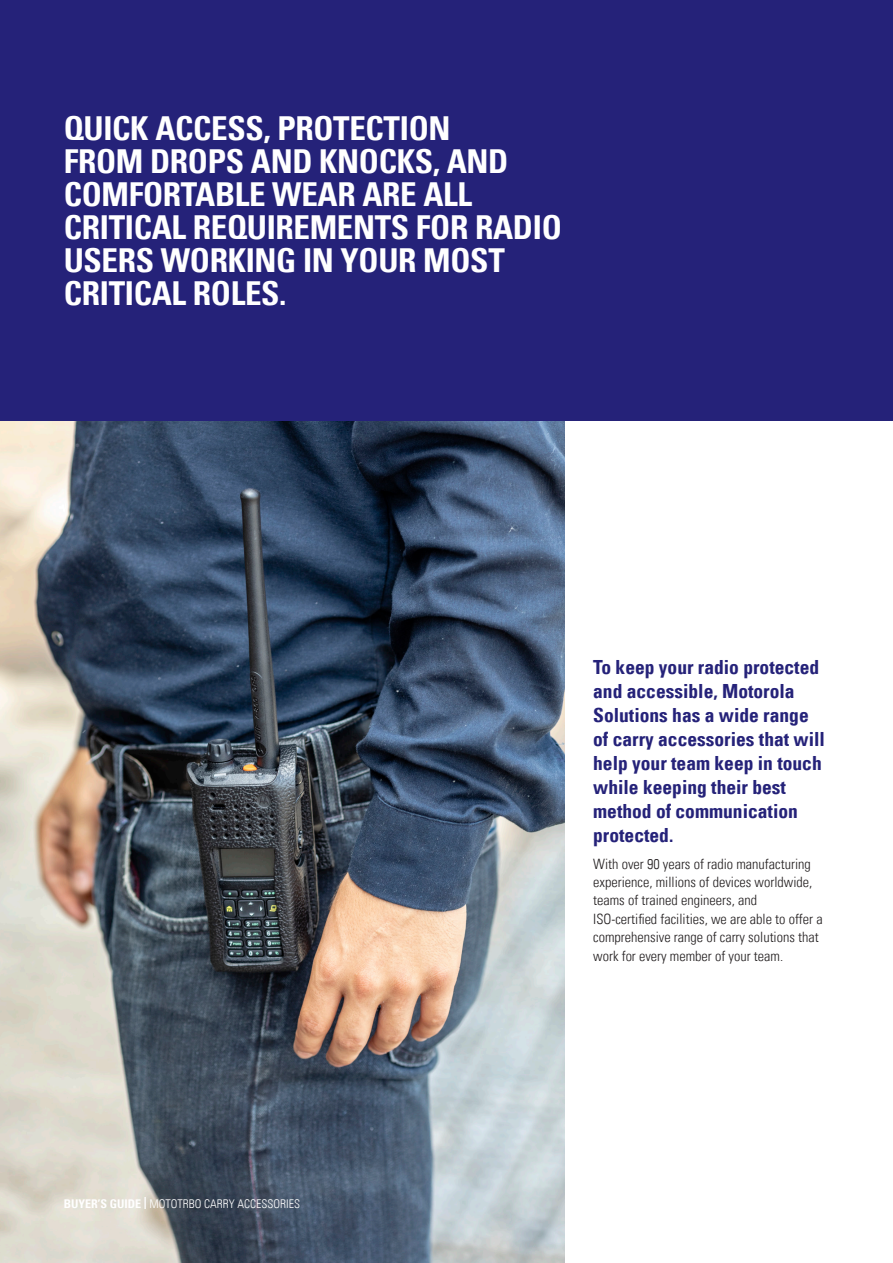
<style>
.page{position:relative;width:893px;height:1263px;background:#fff}
.page>*{position:absolute;margin:0;border:0;box-sizing:border-box;transform-origin:0 0}
.t1{font:700 condensed 33px/33px "Univers LT";letter-spacing:-.01em;color:#fff}
.t2{font:700 condensed 19.5px/24px "Univers LT";color:#252279}
.t3{font:300 condensed 14.25px/18.5px "Univers LT";color:#231f20}
.t4{font:300 condensed 12px "Univers LT";color:#fff}
.s1{font-weight:700}
</style>
<div class="page">
<img style="left:0;top:421px;width:564px;height:842px">
<div style="left:0;top:0;width:893px;height:421px;background:#252279"></div>
<p class="t1" style="left:64px;top:112px;width:500px">QUICK ACCESS, PROTECTION<br>FROM DROPS AND KNOCKS, AND<br>COMFORTABLE WEAR ARE ALL<br>CRITICAL REQUIREMENTS FOR RADIO<br>USERS WORKING IN YOUR MOST<br>CRITICAL ROLES.</p>
<p class="t4" style="left:64px;top:1196px;width:238px"><span class="s1">BUYER’S GUIDE |</span> MOTOTRBO CARRY ACCESSORIES</p>
<p class="t2" style="left:593px;top:655px;width:233px">To keep your radio protected and accessible, Motorola<br>Solutions has a wide range of carry accessories that will help your team keep in touch while keeping their best method of communication protected.</p>
<p class="t3" style="left:593px;top:854px;width:231px">With over 90 years of radio manufacturing experience, millions of devices worldwide, teams of trained engineers, and ISO-certified facilities, we are able to offer a comprehensive range of carry solutions that work for every member of your team.</p>
</div>
